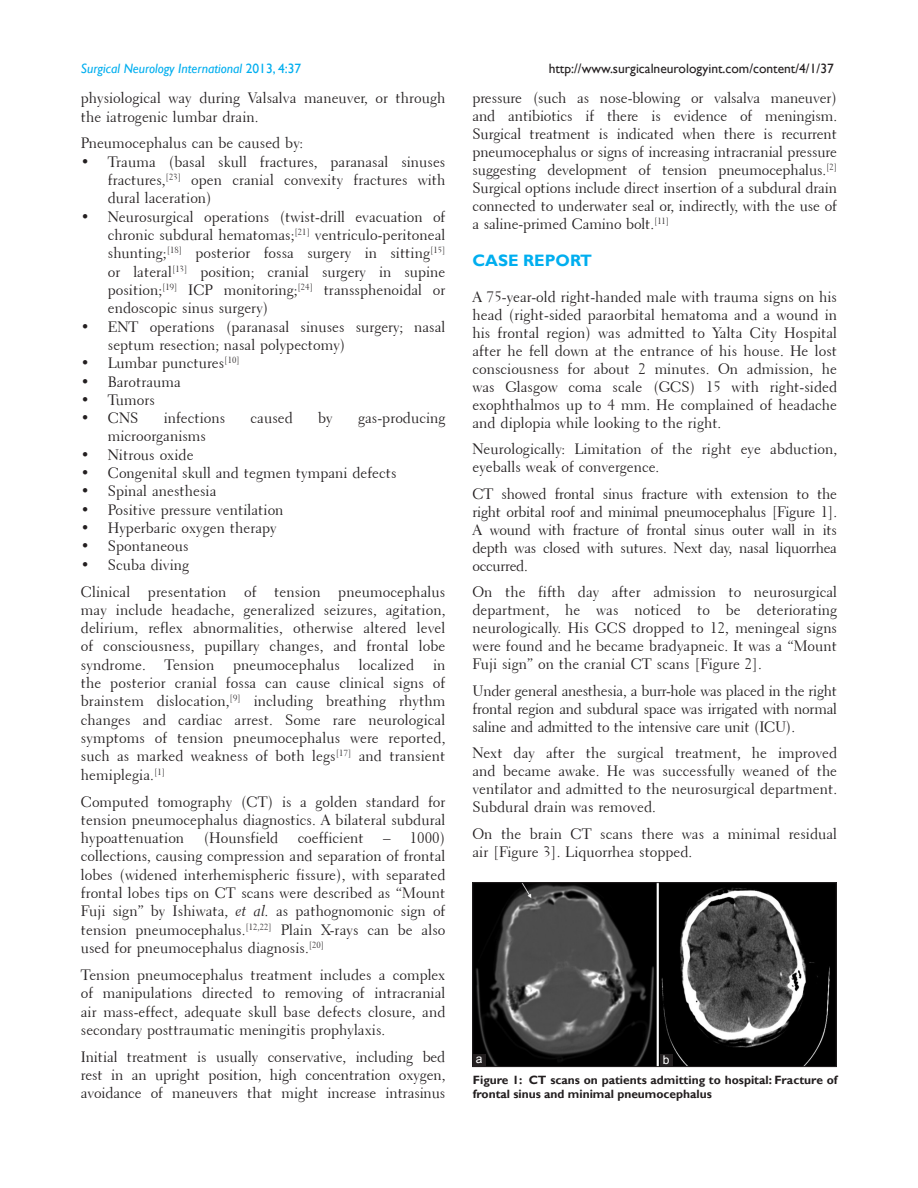
<style>
.page{position:relative;width:918px;height:1188px;background:#fff}
.page>*{position:absolute;margin:0;border:0;box-sizing:border-box;transform-origin:0 0}
.t1{font:700 16.5px "Gill Sans";color:#00aeef}
.TX{font:15px/18px "Transitional 521 BT Roman A";color:#231f20;text-align:justify}
.L{font:15px/18.3px "Transitional 521 BT Roman A";color:#231f20;text-align:justify}
.TX_After{font:15px "Transitional 521 BT Roman A";color:#231f20}
.LL{font:15px "Transitional 521 BT Roman A";color:#231f20}
.t2{font:13.5px "Gill Sans";color:#231f20}
.t3{font:italic 13.5px "Gill Sans";color:#00aeef}
.FGC{font:700 12px/14.4px "Gill Sans";color:#231f20}
.LABEL{font:12px "Arial";color:#fff}
.s1{font-style:normal}
.s2{font-family:"Transitional 521 BT Cursive A"}
</style>
<div class="page">
<img style="left:474px;top:884px;width:360px;height:181px">
<div style="left:472px;top:882px;width:364px;height:185px;border:1px solid #231f20"></div>
<div style="left:660px;top:1054px;width:13px;height:12px;background:#231f20"></div>
<div style="left:473px;top:1054px;width:13px;height:12px;background:#231f20"></div>
<p class="t3" style="left:81px;top:61px;width:222px">Surgical Neurology International <span class="s1">2013, 4:37</span></p>
<p class="t2" style="left:549px;top:61px;width:287px">http://www.surgicalneurologyint.com/content/4/1/37</p>
<p class="TX" style="left:81px;top:89px;width:366px">physiological way during Valsalva maneuver, or through the iatrogenic lumbar drain.</p>
<p class="TX_After" style="left:81px;top:134px;width:224px">Pneumocephalus can be caused by:</p>
<p class="L" style="left:108px;top:152px;width:339px;text-indent:-27px">• Trauma (basal skull fractures, paranasal sinuses fractures,<sup>[23]</sup> open cranial convexity fractures with dural laceration)</p>
<p class="L" style="left:108px;top:207px;width:339px;text-indent:-27px">• Neurosurgical operations (twist‑drill evacuation of chronic subdural hematomas;<sup>[21]</sup> ventriculo‑peritoneal shunting;<sup>[18]</sup> posterior fossa surgery in sitting<sup>[15] </sup>or lateral<sup>[13]</sup> position; cranial surgery in supine position;<sup>[19]</sup> ICP monitoring;<sup>[24]</sup> transsphenoidal or endoscopic sinus surgery)</p>
<p class="L" style="left:108px;top:317px;width:339px;text-indent:-27px">• ENT operations (paranasal sinuses surgery; nasal septum resection; nasal polypectomy)</p>
<p class="L" style="left:81px;top:354px;width:160px">• Lumbar punctures<sup>[10]</sup></p>
<p class="L" style="left:81px;top:372px;width:102px">• Barotrauma</p>
<p class="L" style="left:81px;top:391px;width:76px">• Tumors</p>
<p class="L" style="left:81px;top:409px;width:59px">• CNS</p>
<p class="L" style="left:164px;top:409px;width:63px">infections</p>
<p class="L" style="left:251px;top:409px;width:44px">caused</p>
<p class="L" style="left:318px;top:409px;width:16px">by</p>
<p class="L" style="left:358px;top:409px;width:89px">gas‑producing</p>
<p class="L" style="left:108px;top:427px;width:100px">microorganisms</p>
<p class="L" style="left:81px;top:446px;width:114px">• Nitrous oxide</p>
<p class="L" style="left:81px;top:464px;width:317px">• Congenital skull and tegmen tympani defects</p>
<p class="L" style="left:81px;top:482px;width:137px">• Spinal anesthesia</p>
<p class="L" style="left:81px;top:501px;width:204px">• Positive pressure ventilation</p>
<p class="L" style="left:81px;top:519px;width:197px">• Hyperbaric oxygen therapy</p>
<p class="L" style="left:81px;top:537px;width:109px">• Spontaneous</p>
<p class="LL" style="left:81px;top:555px;width:110px">• Scuba diving</p>
<p class="TX" style="left:81px;top:582px;width:366px">Clinical presentation of tension pneumocephalus may include headache, generalized seizures, agitation, delirium, reflex abnormalities, otherwise altered level of consciousness, pupillary changes, and frontal lobe syndrome.</p>
<p class="TX" style="left:472px;top:89px;width:366px">pressure (such as nose‑blowing or valsalva maneuver) and antibiotics if there is evidence of meningism.<br>Surgical treatment is indicated when there is recurrent pneumocephalus or signs of increasing intracranial pressure suggesting development of tension pneumocephalus.<sup>[2] </sup>Surgical options include direct insertion of a subdural drain connected to underwater seal or, indirectly, with the use of a saline‑primed Camino bolt.<sup>[11]</sup></p>
<h1 class="t1" style="left:472px;top:251px;width:121px">CASE REPORT</h1>
<p class="TX" style="left:472px;top:288px;width:366px">A 75‑year‑old right‑handed male with trauma signs on his head (right‑sided paraorbital hematoma and a wound in his frontal region) was admitted to Yalta City Hospital after he fell down at the entrance of his house. He lost consciousness for about 2 minutes. On admission, he was Glasgow coma scale (GCS) 15 with right‑sided exophthalmos up to 4 mm. He complained of headache and diplopia while looking to the right.</p>
<p class="TX" style="left:472px;top:440px;width:366px">Neurologically: Limitation of the right eye abduction, eyeballs weak of convergence.</p>
<p class="TX" style="left:472px;top:485px;width:366px">CT showed frontal sinus fracture with extension to the right orbital roof and minimal pneumocephalus [Figure 1].<br>A wound with fracture of frontal sinus outer wall in its depth was closed with sutures. Next day, nasal liquorrhea occurred.</p>
<p class="TX" style="left:472px;top:583px;width:366px">On the fifth day after admission to neurosurgical department, he was noticed to be deteriorating neurologically. His GCS dropped to 12, meningeal signs were found and he became bradyapneic. It was a “Mount Fuji sign” on the cranial CT scans [Figure 2].</p>
<p class="TX" style="left:472px;top:682px;width:366px">Under general anesthesia, a burr‑hole was placed in the right frontal region and subdural space was irrigated with normal saline and admitted to the intensive care unit (ICU).</p>
<p class="TX" style="left:472px;top:744px;width:366px">Next day after the surgical treatment, he improved and became awake. He was successfully weaned of the ventilator and admitted to the neurosurgical department.<br>Subdural drain was removed.</p>
<p class="TX" style="left:472px;top:825px;width:366px">On the brain CT scans there was a minimal residual air [Figure 3]. Liquorrhea stopped.</p>
<p class="TX" style="left:165px;top:656px;width:51px">Tension</p>
<p class="TX" style="left:233px;top:656px;width:109px">pneumocephalus</p>
<p class="TX" style="left:359px;top:656px;width:57px">localized</p>
<p class="TX" style="left:81px;top:656px;width:366px;text-indent:352px">in the posterior cranial fossa can cause clinical signs of brainstem dislocation,<sup>[9]</sup> including breathing rhythm changes and cardiac arrest. Some rare neurological symptoms of tension pneumocephalus were reported, such as marked weakness of both legs<sup>[17]</sup> and transient hemiplegia.<sup>[1]</sup></p>
<p class="TX" style="left:81px;top:792px;width:366px">Computed tomography (CT) is a golden standard for tension pneumocephalus diagnostics. A bilateral subdural hypoattenuation</p>
<p class="TX" style="left:204px;top:829px;width:76px">(Hounsfield</p>
<p class="TX" style="left:298px;top:829px;width:68px">coefficient</p>
<p class="TX" style="left:81px;top:829px;width:366px;text-indent:302px">– 1000) collections, causing compression and separation of frontal lobes (widened interhemispheric fissure), with separated frontal lobes tips on CT scans were described as “Mount Fuji sign” by Ishiwata, <span class="s2">et al.</span> as pathognomonic sign of tension pneumocephalus.<sup>[12,22]</sup> Plain X‑rays can be also used for pneumocephalus diagnosis.<sup>[20]</sup></p>
<p class="TX" style="left:81px;top:966px;width:366px">Tension pneumocephalus treatment includes a complex of manipulations directed to removing of intracranial air mass‑effect, adequate skull base defects closure, and secondary posttraumatic meningitis prophylaxis.</p>
<p class="TX" style="left:81px;top:1047px;width:366px">Initial treatment is usually conservative, including bed rest in an upright position, high concentration oxygen, avoidance of maneuvers that might increase intrasinus</p>
<p class="LABEL" style="left:476px;top:1051px;width:8px">a</p>
<p class="LABEL" style="left:663px;top:1052px;width:8px">b</p>
<p class="FGC" style="left:473px;top:1073px;width:366px">Figure 1: CT scans on patients admitting to hospital: Fracture of frontal sinus and minimal pneumocephalus</p>
</div>
